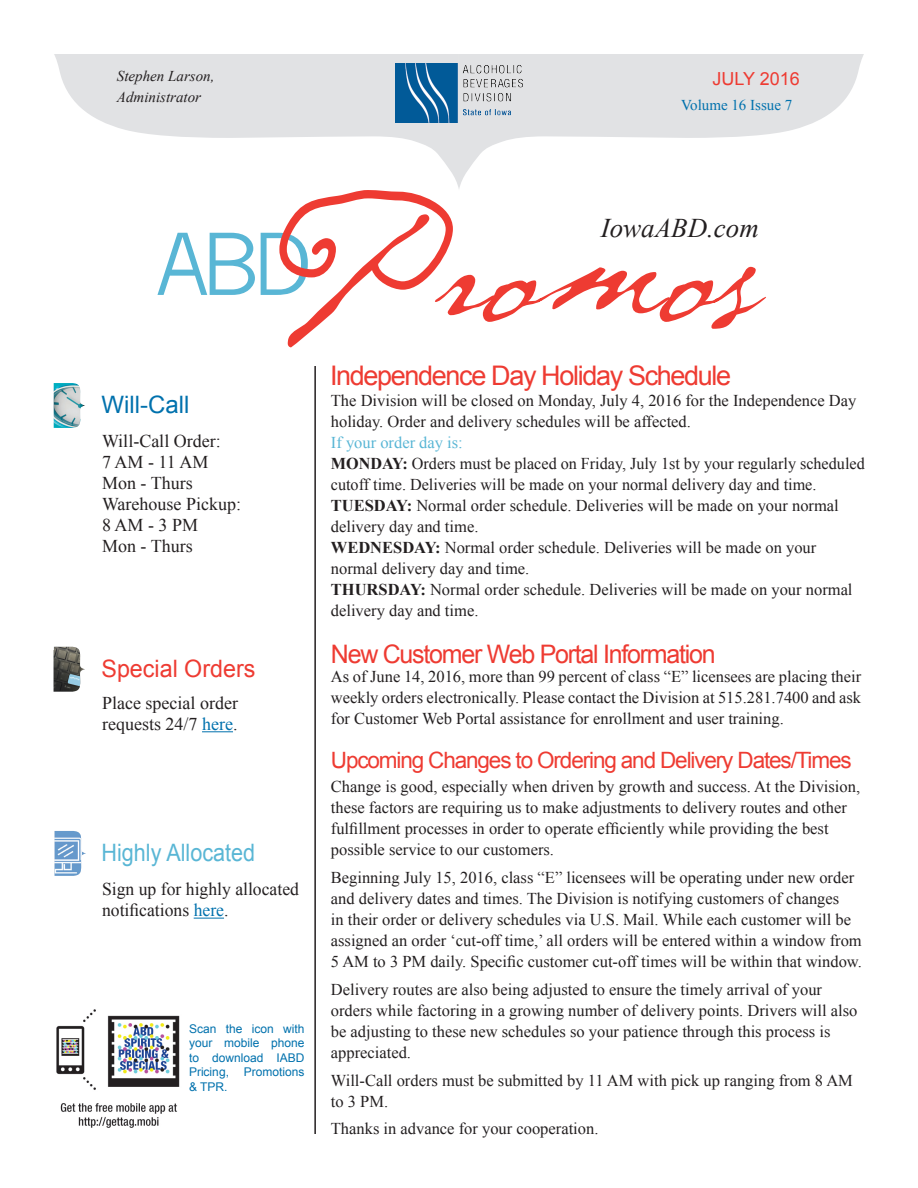
<style>
.page{position:relative;width:918px;height:1188px;background:#fff}
.page>*{position:absolute;margin:0;border:0;box-sizing:border-box;transform-origin:0 0}
.t1{font:27px "Arial";letter-spacing:-.05em;color:#ee3b32}
.t2{font:italic 27px "Times New Roman";color:#231f20}
.t3{font:25.5px "Arial";letter-spacing:-.05em;color:#ee3b32}
.t4{font:24px "Arial";color:#59b6d5;scale:.9 1}
.t5{font:24px "Arial";color:#ee3b32}
.t6{font:24px "Arial";color:#0071ad}
.t7{font:22.5px "Arial";letter-spacing:-.05em;color:#ee3b32}
.t8{font:18px/21px "Times New Roman";color:#231f20}
.t9{font:18px "Arial";color:#ee3b32}
.t10{font:16.5px/21px "Times New Roman";color:#231f20}
.t11{font:16.5px "Times New Roman";color:#59b6d5}
.t12{font:italic 15px "Times New Roman";color:#231f20}
.t13{font:15px "Times New Roman";color:#0071ad}
.t14{font:12px/14.4px "Arial";color:#0071ad;text-align:justify}
.t15{font:700 2.25px "Kartika";color:#fff;scale:1.1 1}
.s1{color:#0071ad}
.s2{font-weight:700}
</style>
<div class="page">
<svg style="left:157px;top:233px;width:122px;height:62px"></svg>
<svg style="left:279px;top:190px;width:487px;height:157px"></svg>
<svg style="left:54px;top:54px;width:810px;height:135px;fill:#e1e2e4"></svg>
<img style="left:395px;top:63px;width:128px;height:60px">
<img style="left:54px;top:383px;width:31px;height:45px">
<svg style="left:54px;top:647px;width:31px;height:45px"></svg>
<hr style="left:202px;top:731px;width:31px;height:1px;background:#0071ad">
<hr style="left:314px;top:366px;width:2px;height:768px;background:#231f20">
<img style="left:56px;top:1009px;width:124px;height:119px">
<img style="left:55px;top:831px;width:31px;height:45px">
<hr style="left:194px;top:918px;width:30px;height:1px;background:#0071ad">
<p class="t12" style="left:117px;top:66px;width:99px">Stephen Larson,</p>
<p class="t12" style="left:117px;top:87px;width:86px">Administrator</p>
<p class="t9" style="left:712px;top:67px;width:89px">JULY 2016</p>
<p class="t13" style="left:681px;top:95px;width:112px">Volume 16 Issue 7</p>
<p class="t2" style="left:601px;top:209px;width:160px">IowaABD.com</p>
<p class="t6" style="left:102px;top:389px;width:89px">Will-Call</p>
<p class="t8" style="left:102px;top:430px;width:120px">Will-Call Order:</p>
<p class="t8" style="left:102px;top:451px;width:108px">7 AM - 11 AM</p>
<p class="t8" style="left:102px;top:472px;width:92px">Mon - Thurs</p>
<p class="t8" style="left:102px;top:493px;width:141px">Warehouse Pickup:</p>
<p class="t8" style="left:102px;top:514px;width:98px">8 AM - 3 PM</p>
<p class="t8" style="left:102px;top:535px;width:92px">Mon - Thurs</p>
<p class="t15" style="left:71px;top:675px;width:10px;rotate:15deg">specials</p>
<p class="t5" style="left:102px;top:652px;width:155px">Special Orders</p>
<p class="t8" style="left:102px;top:692px;width:137px">Place special order requests 24/7 <span class="s1">here</span>.</p>
<p class="t4" style="left:102px;top:837px;width:172px">Highly Allocated</p>
<p class="t8" style="left:102px;top:878px;width:198px">Sign up for highly allocated notifications <span class="s1">here</span>.</p>
<p class="t14" style="left:189px;top:1022px;width:117px">Scan the icon with your mobile phone to download IABD Pricing, Promotions &amp; TPR.</p>
<p class="t1" style="left:330px;top:358px;width:403px">Independence Day Holiday Schedule</p>
<p class="t10" style="left:331px;top:389px;width:527px">The Division will be closed on Monday, July 4, 2016 for the Independence Day holiday. Order and delivery schedules will be affected.</p>
<p class="t11" style="left:331px;top:431px;width:133px">If your order day is:</p>
<p class="t10" style="left:331px;top:452px;width:535px"><span class="s2">MONDAY:</span> Orders must be placed on Friday, July 1st by your regularly scheduled cutoff time. Deliveries will be made on your normal delivery day and time.</p>
<p class="t10" style="left:331px;top:494px;width:509px"><span class="s2">TUESDAY:</span> Normal order schedule. Deliveries will be made on your normal delivery day and time.</p>
<p class="t10" style="left:331px;top:536px;width:487px"><span class="s2">WEDNESDAY:</span> Normal order schedule. Deliveries will be made on your normal delivery day and time.</p>
<p class="t10" style="left:331px;top:578px;width:523px"><span class="s2">THURSDAY:</span> Normal order schedule. Deliveries will be made on your normal delivery day and time.</p>
<p class="t3" style="left:331px;top:637px;width:386px">New Customer Web Portal Information</p>
<p class="t10" style="left:331px;top:666px;width:532px;text-align:justify">As of June 14, 2016, more than 99 percent of class “E” licensees are placing their weekly orders electronically. Please contact the Division at 515.281.7400 and ask for Customer Web Portal assistance for enrollment and user training.</p>
<p class="t7" style="left:331px;top:746px;width:522px">Upcoming Changes to Ordering and Delivery Dates/Times</p>
<p class="t10" style="left:331px;top:776px;width:531px">Change is good, especially when driven by growth and success. At the Division, these factors are requiring us to make adjustments to delivery routes and other fulfillment processes in order to operate efficiently while providing the best possible service to our customers.</p>
<p class="t10" style="left:331px;top:867px;width:533px">Beginning July 15, 2016, class “E” licensees will be operating under new order and delivery dates and times. The Division is notifying customers of changes<br>in their order or delivery schedules via U.S. Mail. While each customer will be assigned an order ‘cut-off time,’ all orders will be entered within a window from 5 AM to 3 PM daily. Specific customer cut-off times will be within that window.</p>
<p class="t10" style="left:331px;top:979px;width:528px">Delivery routes are also being adjusted to ensure the timely arrival of your orders while factoring in a growing number of delivery points. Drivers will also be adjusting to these new schedules so your patience through this process is appreciated.</p>
<p class="t10" style="left:331px;top:1069px;width:524px">Will-Call orders must be submitted by 11 AM with pick up ranging from 8 AM to 3 PM.</p>
<p class="t10" style="left:331px;top:1118px;width:269px">Thanks in advance for your cooperation.</p>
</div>
